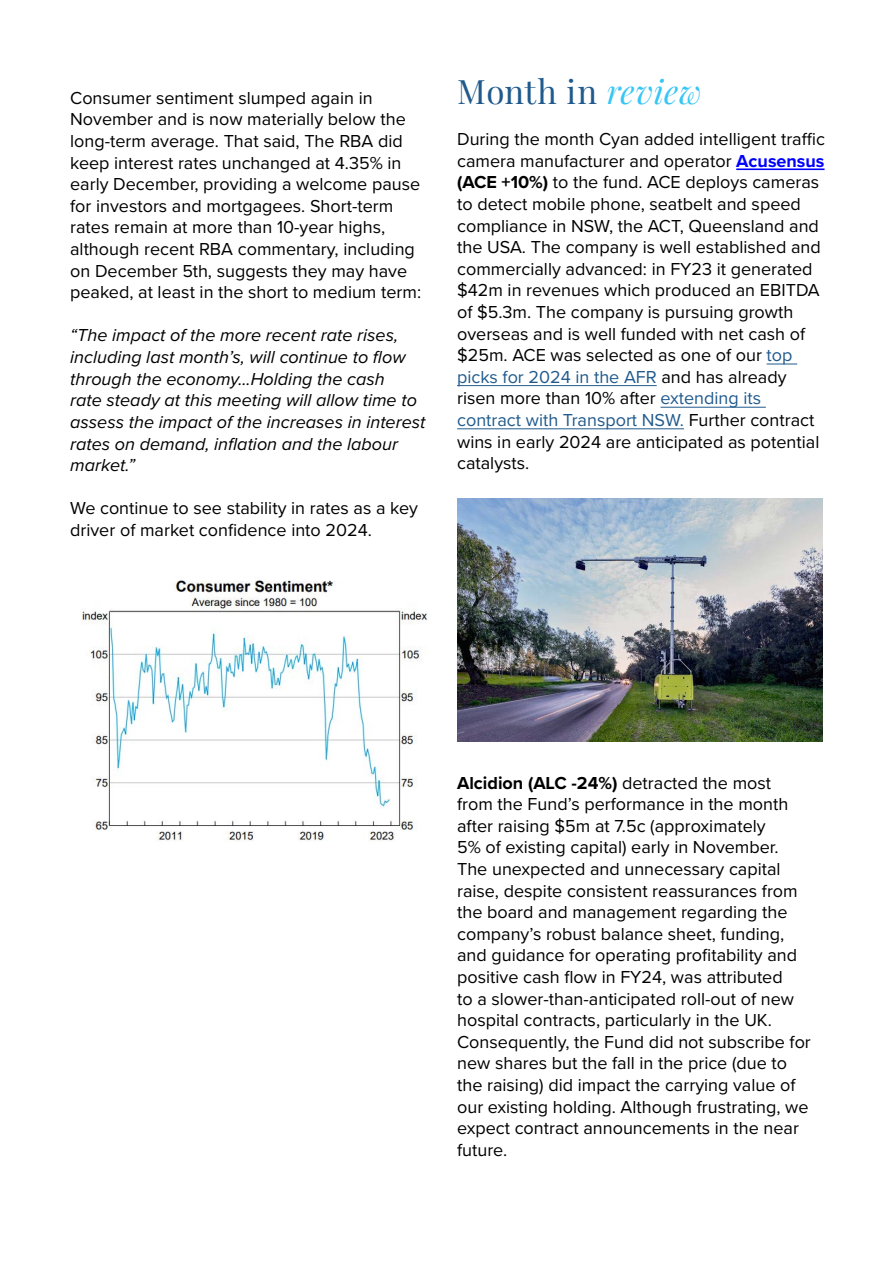
<style>
.page{position:relative;width:893px;height:1263px;background:#fff}
.page>*{position:absolute;margin:0;border:0;box-sizing:border-box;transform-origin:0 0}
.t1{font:33px "Playfair Display";letter-spacing:.02em;color:#205a8d}
.t2{font:18px/21.6px "Proxima Nova";color:#000}
.t3{font:italic 18px/21.6px "Proxima Nova";color:#000}
.s1{font-style:italic;color:#38c6f4}
.s2{font-weight:700;color:#00f}
.s3{font-weight:700}
.s4{color:#205a8d}
</style>
<div class="page">
<img style="left:81px;top:580px;width:347px;height:262px">
<hr style="left:736px;top:168px;width:88px;height:2px;background:#00f">
<hr style="left:767px;top:363px;width:30px;height:1px;background:#205a8d">
<hr style="left:457px;top:385px;width:200px;height:1px;background:#205a8d">
<hr style="left:660px;top:407px;width:106px;height:1px;background:#205a8d">
<hr style="left:457px;top:428px;width:227px;height:1px;background:#205a8d">
<img style="left:457px;top:498px;width:366px;height:244px">
<p class="t2" style="left:70px;top:86px;width:353px">Consumer sentiment slumped again in November and is now materially below the long-term average. That said, The RBA did keep interest rates unchanged at 4.35% in early December, providing a welcome pause for investors and mortgagees. Short-term rates remain at more than 10-year highs, although recent RBA commentary, including on December 5th, suggests they may have peaked, at least in the short to medium term:</p>
<p class="t3" style="left:70px;top:324px;width:357px">“The impact of the more recent rate rises, including last month’s, will continue to flow through the economy...Holding the cash<br>rate steady at this meeting will allow time to assess the impact of the increases in interest rates on demand, inflation and the labour market.”</p>
<p class="t2" style="left:70px;top:497px;width:349px">We continue to see stability in rates as a key driver of market confidence into 2024.</p>
<h1 class="t1" style="left:457px;top:66px;width:246px">Month in <span class="s1">review</span></h1>
<p class="t2" style="left:457px;top:128px;width:369px">During the month Cyan added intelligent traffic camera manufacturer and operator <span class="s2">Acusensus </span><span class="s3">(ACE +10%)</span> to the fund. ACE deploys cameras to detect mobile phone, seatbelt and speed compliance in NSW, the ACT, Queensland and the USA. The company is well established and commercially advanced: in FY23 it generated $42m in revenues which produced an EBITDA of $5.3m. The company is pursuing growth overseas and is well funded with net cash of $25m. ACE was selected as one of our <span class="s4">top picks for 2024 in the AFR</span> and has already risen more than 10% after <span class="s4">extending its contract with Transport NSW.</span> Further contract wins in early 2024 are anticipated as potential catalysts.</p>
<p class="t2" style="left:457px;top:771px;width:355px"><span class="s3">Alcidion (ALC -24%)</span> detracted the most from the Fund’s performance in the month after raising $5m at 7.5c (approximately<br>5% of existing capital) early in November.<br>The unexpected and unnecessary capital raise, despite consistent reassurances from the board and management regarding the company’s robust balance sheet, funding, and guidance for operating profitability and positive cash flow in FY24, was attributed<br>to a slower-than-anticipated roll-out of new hospital contracts, particularly in the UK.<br>Consequently, the Fund did not subscribe for new shares but the fall in the price (due to the raising) did impact the carrying value of our existing holding. Although frustrating, we expect contract announcements in the near future.</p>
</div>
